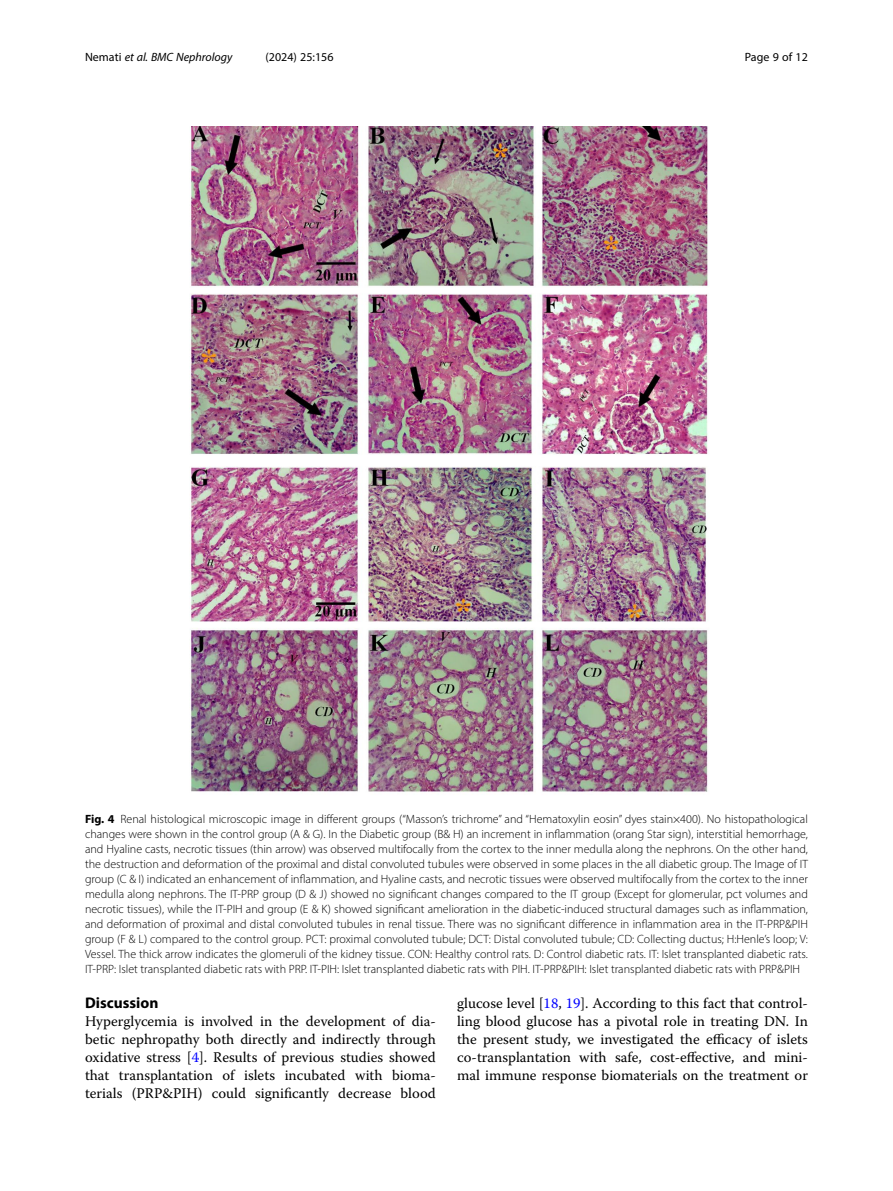
<style>
.page{position:relative;width:893px;height:1191px;background:#fff}
.page>*{position:absolute;margin:0;border:0;box-sizing:border-box;transform-origin:0 0}
.Head_1{font:700 15.45px "Myriad Pro";color:#000}
.Body_Text{font:14.7px/18px "Warnock Pro";color:#000;text-align:justify}
.Figure_Caption{font:300 12px/15px "Myriad Pro";color:#000;text-align:justify}
.t1{font:italic 12px "Myriad Pro";color:#000}
.t2{font:12px "Myriad Pro";color:#000}
.s1{font-style:normal}
.s2{font-weight:700}
.s3{color:#00f}
</style>
<div class="page">
<img style="left:190px;top:126px;width:518px;height:666px">
<p class="t1" style="left:85px;top:50px;width:149px"><span class="s1">Nemati</span> et al. BMC Nephrology</p>
<p class="t2" style="left:266px;top:50px;width:70px">(2024) 25:156</p>
<p class="t2" style="left:745px;top:50px;width:65px">Page 9 of 12</p>
<p class="Figure_Caption" style="left:85px;top:811px;width:724px"><span class="s2">Fig. 4</span> Renal histological microscopic image in different groups (“Masson’s trichrome” and “Hematoxylin eosin” dyes stain×400). No histopathological changes were shown in the control group (A &amp; G). In the Diabetic group (B&amp; H) an increment in inflammation (orang Star sign), interstitial hemorrhage, and Hyaline casts, necrotic tissues (thin arrow) was observed multifocally from the cortex to the inner medulla along the nephrons. On the other hand, the destruction and deformation of the proximal and distal convoluted tubules were observed in some places in the all diabetic group. The Image of IT group (C &amp; I) indicated an enhancement of inflammation, and Hyaline casts, and necrotic tissues were observed multifocally from the cortex to the inner medulla along nephrons. The IT-PRP group (D &amp; J) showed no significant changes compared to the IT group (Except for glomerular, pct volumes and necrotic tissues), while the IT-PIH and group (E &amp; K) showed significant amelioration in the diabetic-induced structural damages such as inflammation, and deformation of proximal and distal convoluted tubules in renal tissue. There was no significant difference in inflammation area in the IT-PRP&amp;PIH group (F &amp; L) compared to the control group. PCT: proximal convoluted tubule; DCT: Distal convoluted tubule; CD: Collecting ductus; H:Henle’s loop; V:<br>Vessel. The thick arrow indicates the glomeruli of the kidney tissue. CON: Healthy control rats. D: Control diabetic rats. IT: Islet transplanted diabetic rats.<br>IT-PRP: Islet transplanted diabetic rats with PRP. IT-PIH: Islet transplanted diabetic rats with PIH. IT-PRP&amp;PIH: Islet transplanted diabetic rats with PRP&amp;PIH</p>
<p class="Head_1" style="left:85px;top:993px;width:75px">Discussion</p>
<p class="Body_Text" style="left:85px;top:1012px;width:352px">Hyperglycemia is involved in the development of dia&shy;betic nephropathy both directly and indirectly through oxidative stress [<span class="s3">4</span>]. Results of previous studies showed that transplantation of islets incubated with bioma&shy;terials (PRP&amp;PIH) could significantly decrease blood</p>
<p class="Body_Text" style="left:457px;top:994px;width:352px">glucose level [<span class="s3">18</span>, <span class="s3">19</span>]. According to this fact that control&shy;ling blood glucose has a pivotal role in treating DN. In the present study, we investigated the efficacy of islets co-transplantation with safe, cost-effective, and mini&shy;mal immune response biomaterials on the treatment or</p>
</div>
